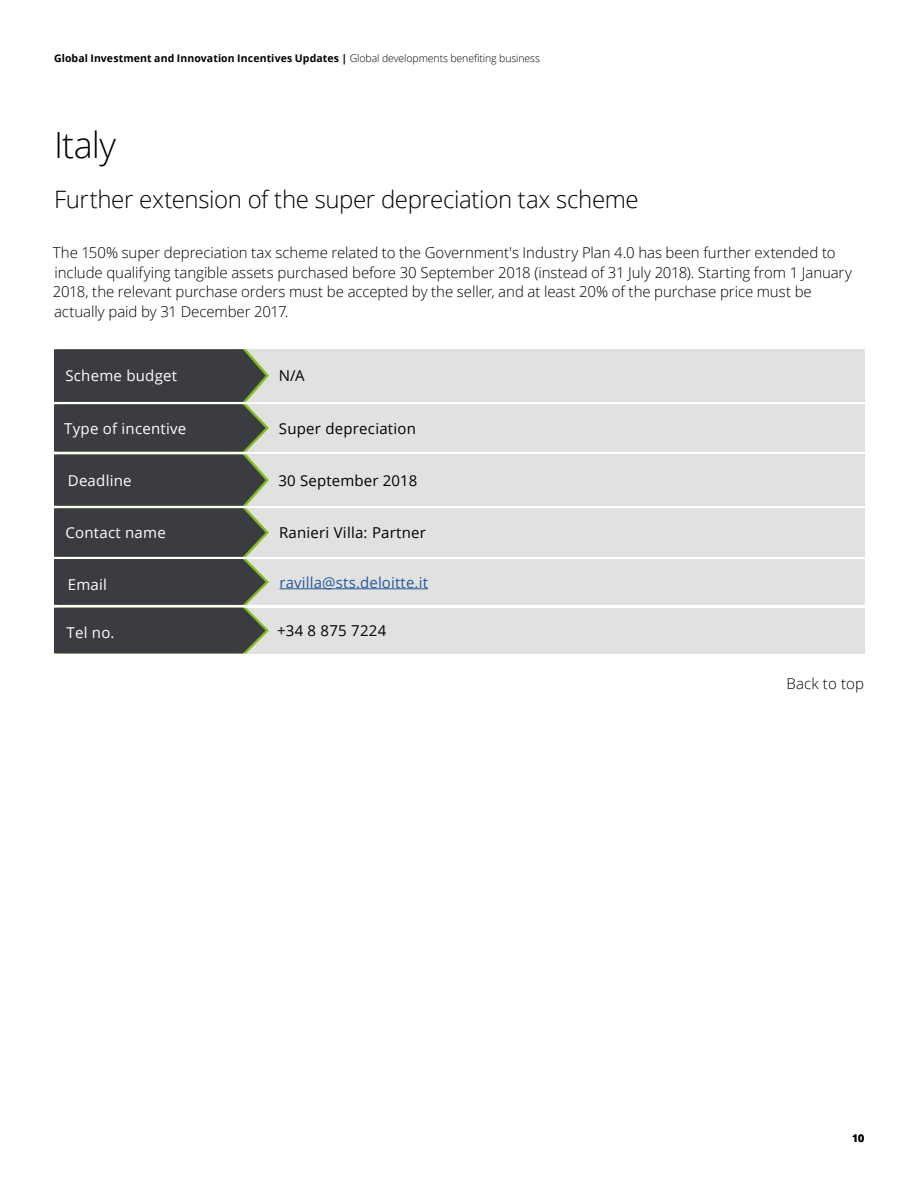
<style>
.page{position:relative;width:918px;height:1188px;background:#fff}
.page>*{position:absolute;margin:0;border:0;box-sizing:border-box;transform-origin:0 0}
.Story_heading_light{font:300 36px "Open Sans";letter-spacing:-.015em;color:#000}
.Introduction__14_18p{font:300 24px "Open Sans";letter-spacing:-.015em;color:#000}
.Body_copy__8_5_12pt{font:300 15px/19.5px "Open Sans";letter-spacing:-.005em;color:#000}
.Blue_bullet_style_ra{font:15px "Open Sans";letter-spacing:.015em;color:#000}
.Blue_bullet_style_ra-2{font:15px "Open Sans";letter-spacing:.015em;color:#fff}
.New_Body_style_raju{font:15px "Open Sans";letter-spacing:.01em;color:#245a9c}
.New_Body_style_raju-2{font:300 15px "Open Sans";letter-spacing:.01em;color:#000}
.Body_copy__8_5_12pt-2{font:15px "Open Sans";color:#000}
.Brochure_title___Rig{font:700 10.5px "Open Sans";letter-spacing:.01em;color:#000}
.Brochure_title___Rig-2{font:10.5px "Open Sans";letter-spacing:-.01em;color:#000}
.s1{font-weight:300}
.s2{font-weight:700}
</style>
<div class="page">
<div style="left:238px;top:349px;width:627px;height:53px;background:#e1e1e0"></div>
<div style="left:238px;top:404px;width:627px;height:48px;background:#e1e1e0"></div>
<div style="left:238px;top:559px;width:627px;height:46px;background:#e1e1e0"></div>
<div style="left:238px;top:508px;width:627px;height:49px;background:#e1e1e0"></div>
<div style="left:238px;top:454px;width:627px;height:52px;background:#e1e1e0"></div>
<div style="left:238px;top:608px;width:627px;height:45px;background:#e1e1e0"></div>
<svg style="left:54px;top:349px;width:215px;height:304px;background:#4b4e50"></svg>
<hr style="left:280px;top:588px;width:148px;height:1px;background:#245a9c">
<p class="Brochure_title___Rig" style="left:54px;top:51px;width:487px">Global Investment and Innovation Incentives Updates | <span class="s1">Global developments benefiting business</span></p>
<p class="Brochure_title___Rig-2" style="left:61px;top:51px;width:395px"><span class="s2">rants &amp; Incentives program updates</span> | Global developments benefiting busi ess</p>
<p class="Story_heading_light" style="left:54px;top:120px;width:64px">Italy</p>
<p class="Introduction__14_18p" style="left:54px;top:183px;width:586px">Further extension of the super depreciation tax scheme</p>
<p class="Body_copy__8_5_12pt" style="left:53px;top:243px;width:801px">The 150% super depreciation tax scheme related to the Government's Industry Plan 4.0 has been further extended to include qualifying tangible assets purchased before 30 September 2018 (instead of 31 July 2018). Starting from 1 January 2018, the relevant purchase orders must be accepted by the seller, and at least 20% of the purchase price must be actually paid by 31 December 2017.</p>
<p class="Blue_bullet_style_ra-2" style="left:65px;top:366px;width:113px">Scheme budget</p>
<p class="Blue_bullet_style_ra-2" style="left:64px;top:418px;width:124px">Type of incentive</p>
<p class="Blue_bullet_style_ra-2" style="left:68px;top:470px;width:65px">Deadline</p>
<p class="Blue_bullet_style_ra-2" style="left:66px;top:523px;width:102px">Contact name</p>
<p class="Blue_bullet_style_ra-2" style="left:68px;top:574px;width:41px">Email</p>
<p class="Blue_bullet_style_ra-2" style="left:67px;top:622px;width:50px">Tel no.</p>
<p class="Body_copy__8_5_12pt-2" style="left:279px;top:366px;width:27px">N/A</p>
<p class="Blue_bullet_style_ra" style="left:279px;top:418px;width:139px">Super depreciation</p>
<p class="Blue_bullet_style_ra" style="left:279px;top:470px;width:140px">30 September 2018</p>
<p class="Blue_bullet_style_ra" style="left:279px;top:523px;width:148px">Ranieri Villa: Partner</p>
<p class="New_Body_style_raju" style="left:280px;top:572px;width:150px">ravilla@sts.deloitte.it</p>
<p class="Blue_bullet_style_ra" style="left:277px;top:621px;width:111px">+34 8 875 7224</p>
<p class="New_Body_style_raju-2" style="left:787px;top:673px;width:79px">Back to top</p>
<p class="Brochure_title___Rig" style="left:852px;top:1131px;width:13px">10</p>
</div>
